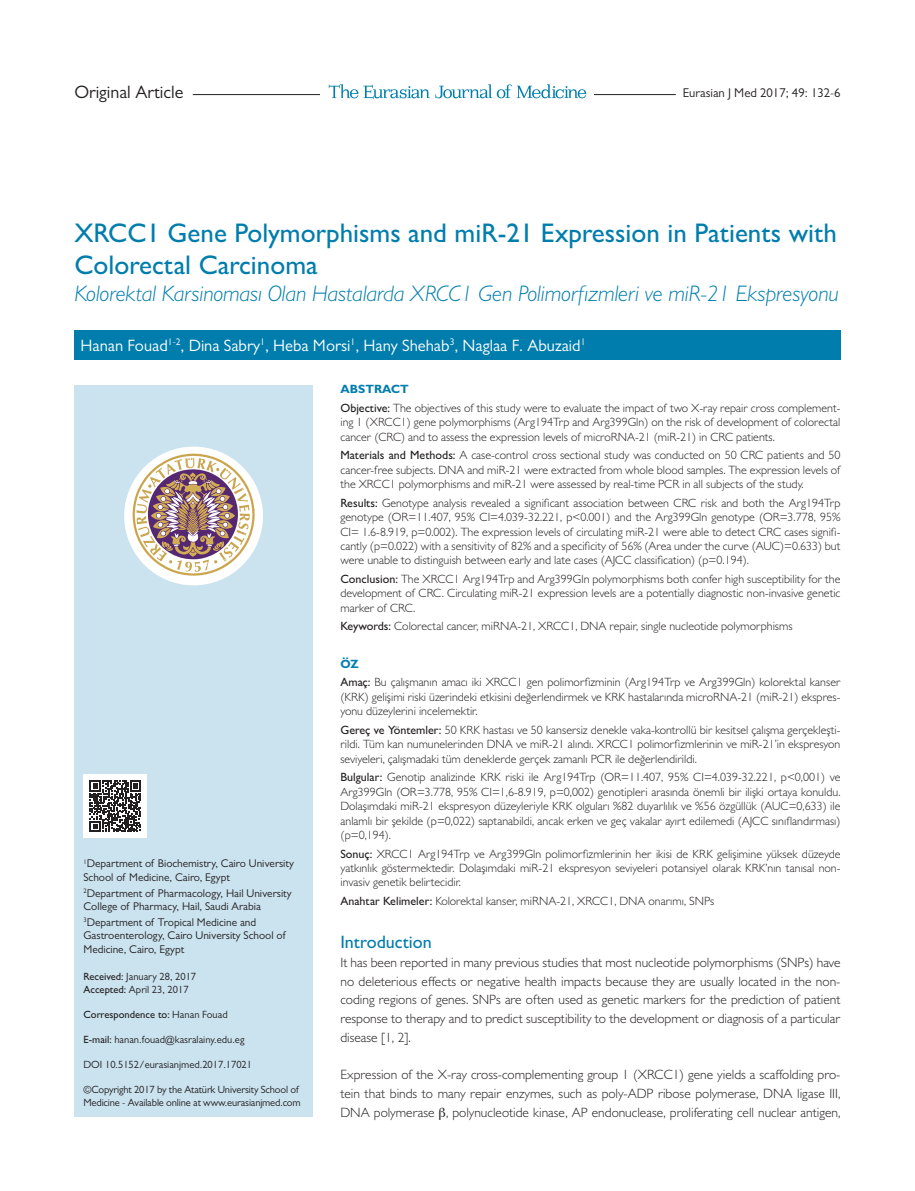
<style>
.page{position:relative;width:915px;height:1191px;background:#fff}
.page>*{position:absolute;margin:0;border:0;box-sizing:border-box;transform-origin:0 0}
.t1{font:500 27px/32.4px "Gill Sans MT Pro";color:#007dad}
.t2{font:italic 300 22.5px "Gill Sans MT Pro";color:#007dad}
.t3{font:18px "Gill Sans MT Pro";color:#231f20}
.t4{font:500 18px "Gill Sans MT Pro";color:#007dad}
.t5{font:16.5px "Gill Sans MT Pro";color:#fff}
.t6{font:300 13.5px/18.8px "Gill Sans MT Pro";color:#231f20;text-align:justify}
.t7{font:12.75px "Gill Sans MT Pro";color:#231f20}
.t8{font:300 12px/14.4px "Gill Sans MT Pro";color:#231f20;text-align:justify}
.t9{font:700 12px "Gill Sans MT Pro";color:#007dad}
.t10{font:11.25px/13.5px "Gill Sans MT Pro";color:#231f20}
.t11{font:10.5px/12.6px "Gill Sans MT Pro";letter-spacing:-.015em;color:#231f20}
.t12{font:500 10.5px "Gill Sans MT Pro";color:#231f20}
.s1{font-weight:500}
.s2{font-weight:400}
</style>
<div class="page">
<div style="left:74px;top:385px;width:239px;height:731px;background:#cae3ef"></div>
<hr style="left:193px;top:94px;width:482px;height:1px;background:#231f20">
<div style="left:320px;top:80px;width:273px;height:25px;background:#fff"></div>
<svg style="left:328px;top:84px;width:101px;height:15px"></svg>
<svg style="left:435px;top:84px;width:151px;height:14px"></svg>
<div style="left:83px;top:774px;width:64px;height:64px;background:#fff"></div>
<svg style="left:90px;top:780px;width:51px;height:52px"></svg>
<div style="left:124px;top:446px;width:139px;height:139px;background:#fff;border-radius:50%"></div>
<svg style="left:132px;top:454px;width:122px;height:121px"></svg>
<div style="left:74px;top:330px;width:766px;height:29px;background:#007dad"></div>
<p class="t3" style="left:74px;top:81px;width:110px">Original Article</p>
<p class="t7" style="left:682px;top:85px;width:159px">Eurasian J Med 2017; 49: 132-6</p>
<p class="t1" style="left:74px;top:216px;width:763px">XRCC1 Gene Polymorphisms and miR-21 Expression in Patients with<br>Colorectal Carcinoma</p>
<p class="t2" style="left:74px;top:280px;width:765px">Kolorektal Karsinoması Olan Hastalarda XRCC1 Gen Polimorfizmleri ve miR-21 Ekspresyonu</p>
<p class="t5" style="left:80px;top:335px;width:506px">Hanan Fouad<sup>1-2</sup>, Dina Sabry<sup>1</sup>, Heba Morsi<sup>1</sup>, Hany Shehab<sup>3</sup>, Naglaa F. Abuzaid<sup>1</sup></p>
<p class="t10" style="left:83px;top:856px;width:212px"><sup>1</sup>Department of Biochemistry, Cairo University<br>School of Medicine, Cairo, Egypt</p>
<p class="t10" style="left:83px;top:886px;width:210px"><sup>2</sup>Department of Pharmacology, Hail University<br>College of Pharmacy, Hail, Saudi Arabia</p>
<p class="t10" style="left:83px;top:915px;width:203px"><sup>3</sup>Department of Tropical Medicine and<br>Gastroenterology, Cairo University School of<br>Medicine, Cairo, Egypt</p>
<p class="t11" style="left:83px;top:970px;width:114px"><span class="s1">Received:</span> January 28, 2017</p>
<p class="t11" style="left:83px;top:982px;width:107px"><span class="s1">Accepted:</span> April 23, 2017</p>
<p class="t12" style="left:83px;top:1008px;width:146px">Correspondence to: <span class="s2">Hanan Fouad</span></p>
<p class="t11" style="left:83px;top:1033px;width:162px"><span class="s1">E-mail:</span> hanan.fouad@kasralainy.edu.eg</p>
<p class="t11" style="left:83px;top:1058px;width:170px">DOI 10.5152/eurasianjmed.2017.17021</p>
<p class="t11" style="left:83px;top:1083px;width:219px">©Copyright 2017 by the Atatürk University School of<br>Medicine - Available online at www.eurasianjmed.com</p>
<p class="t9" style="left:340px;top:382px;width:70px">ABSTRACT</p>
<p class="t8" style="left:340px;top:400px;width:501px"><span class="s1">Objective:</span> The objectives of this study were to evaluate the impact of two X-ray repair cross complement&shy;ing 1 (XRCC1) gene polymorphisms (Arg194Trp and Arg399Gln) on the risk of development of colorectal cancer (CRC) and to assess the expression levels of microRNA-21 (miR-21) in CRC patients.</p>
<p class="t8" style="left:340px;top:448px;width:501px"><span class="s1">Materials and Methods:</span> A case-control cross sectional study was conducted on 50 CRC patients and 50 cancer-free subjects. DNA and miR-21 were extracted from whole blood samples. The expression levels of the XRCC1 polymorphisms and miR-21 were assessed by real-time PCR in all subjects of the study.</p>
<p class="t8" style="left:340px;top:495px;width:501px"><span class="s1">Results:</span> Genotype analysis revealed a significant association between CRC risk and both the Arg194Trp genotype (OR=11.407, 95% CI=4.039-32.221, p&lt;0.001) and the Arg399Gln genotype (OR=3.778, 95% CI= 1.6-8.919, p=0.002). The expression levels of circulating miR-21 were able to detect CRC cases signifi&shy;cantly (p=0.022) with a sensitivity of 82% and a specificity of 56% (Area under the curve (AUC)=0.633) but were unable to distinguish between early and late cases (AJCC classification) (p=0.194).</p>
<p class="t8" style="left:340px;top:571px;width:501px"><span class="s1">Conclusion:</span> The XRCC1 Arg194Trp and Arg399Gln polymorphisms both confer high susceptibility for the development of CRC. Circulating miR-21 expression levels are a potentially diagnostic non-invasive genetic marker of CRC.</p>
<p class="t8" style="left:340px;top:619px;width:453px"><span class="s1">Keywords:</span> Colorectal cancer, miRNA-21, XRCC1, DNA repair, single nucleotide polymorphisms</p>
<p class="t9" style="left:340px;top:656px;width:20px">ÖZ</p>
<p class="t8" style="left:340px;top:675px;width:501px"><span class="s1">Amaç:</span> Bu çalışmanın amacı iki XRCC1 gen polimorfizminin (Arg194Trp ve Arg399Gln) kolorektal kanser (KRK) gelişimi riski üzerindeki etkisini değerlendirmek ve KRK hastalarında microRNA-21 (miR-21) ekspres&shy;yonu düzeylerini incelemektir.</p>
<p class="t8" style="left:340px;top:722px;width:501px"><span class="s1">Gereç ve Yöntemler:</span> 50 KRK hastası ve 50 kansersiz denekle vaka-kontrollü bir kesitsel çalışma gerçekleşti&shy;rildi. Tüm kan numunelerinden DNA ve miR-21 alındı. XRCC1 polimorfizmlerinin ve miR-21’in ekspresyon seviyeleri, çalışmadaki tüm deneklerde gerçek zamanlı PCR ile değerlendirildi.</p>
<p class="t8" style="left:340px;top:770px;width:501px"><span class="s1">Bulgular:</span> Genotip analizinde KRK riski ile Arg194Trp (OR=11.407, 95% CI=4.039-32.221, p&lt;0,001) ve Arg399Gln (OR=3.778, 95% CI=1,6-8.919, p=0,002) genotipleri arasında önemli bir ilişki ortaya konuldu.<br>Dolaşımdaki miR-21 ekspresyon düzeyleriyle KRK olguları %82 duyarlılık ve %56 özgüllük (AUC=0,633) ile anlamlı bir şekilde (p=0,022) saptanabildi, ancak erken ve geç vakalar ayırt edilemedi (AJCC sınıflandırması) (p=0,194).</p>
<p class="t8" style="left:340px;top:846px;width:501px"><span class="s1">Sonuç:</span> XRCC1 Arg194Trp ve Arg399Gln polimorfizmlerinin her ikisi de KRK gelişimine yüksek düzeyde yatkınlık göstermektedir. Dolaşımdaki miR-21 ekspresyon seviyeleri potansiyel olarak KRK’nın tanısal non&shy;invasiv genetik belirtecidir.</p>
<p class="t8" style="left:340px;top:893px;width:375px"><span class="s1">Anahtar Kelimeler:</span> Kolorektal kanser, miRNA-21, XRCC1, DNA onarımı, SNPs</p>
<p class="t4" style="left:340px;top:931px;width:93px">Introduction</p>
<p class="t6" style="left:340px;top:952px;width:501px">It has been reported in many previous studies that most nucleotide polymorphisms (SNPs) have no deleterious effects or negative health impacts because they are usually located in the non&shy;coding regions of genes. SNPs are often used as genetic markers for the prediction of patient response to therapy and to predict susceptibility to the development or diagnosis of a particular disease [1, 2].</p>
<p class="t6" style="left:340px;top:1065px;width:501px">Expression of the X-ray cross-complementing group 1 (XRCC1) gene yields a scaffolding pro&shy;tein that binds to many repair enzymes, such as poly-ADP ribose polymerase, DNA ligase III, DNA polymerase , polynucleotide kinase, AP endonuclease, proliferating cell nuclear antigen,</p>
</div>
